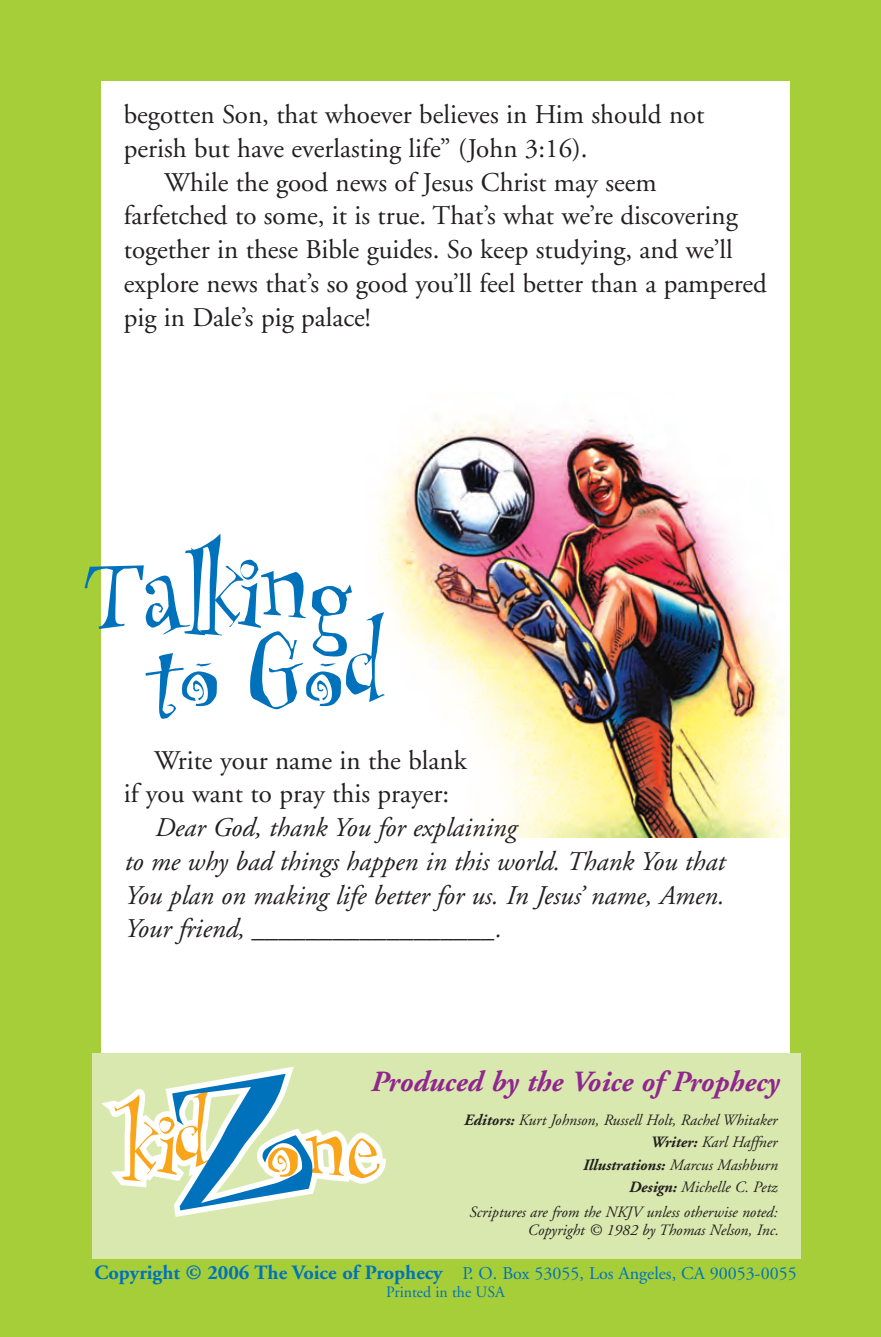
<style>
.page{position:relative;width:881px;height:1337px;background:#fff}
.page>*{position:absolute;margin:0;border:0;box-sizing:border-box;transform-origin:0 0}
.t1{font:90px/83.2px "Uncle Stinky";color:#0072bc}
.t2{font:italic 700 29.25px "Adobe Garamond";color:#90268f}
.t3{font:27px/33.8px "Adobe Garamond";color:#231f20}
.t4{font:italic 27px/33.8px "Adobe Garamond";color:#231f20}
.t5{font:18px "Adobe Garamond";color:#0072bc}
.t6{font:italic 15.75px/22.5px "Adobe Garamond";color:#231f20;text-align:right}
.t7{font:15.75px "Adobe Garamond";color:#0072bc}
.s1{font-weight:700}
.s2{font-weight:700;font-size:20.25px}
</style>
<div class="page">
<div style="left:0;top:0;width:881px;height:1336px;background:#a6ce39"></div>
<div style="left:101px;top:81px;width:689px;height:1154px;background:#fff"></div>
<img style="left:376px;top:415px;width:414px;height:422px">
<div style="left:92px;top:1053px;width:709px;height:205px;background:#d9e8ae"></div>
<svg style="left:101px;top:1066px;width:285px;height:150px"></svg>
<p class="t3" style="left:124px;top:100px;width:582px">begotten Son, that whoever believes in Him should not</p>
<p class="t3" style="left:124px;top:134px;width:465px">perish but have everlasting life” (John 3:16).</p>
<p class="t3" style="left:164px;top:167px;width:494px">While the good news of Jesus Christ may seem</p>
<p class="t3" style="left:124px;top:201px;width:615px">farfetched to some, it is true. That’s what we’re discovering</p>
<p class="t3" style="left:124px;top:235px;width:610px">together in these Bible guides. So keep studying, and we’ll</p>
<p class="t3" style="left:124px;top:269px;width:645px">explore news that’s so good you’ll feel better than a pampered</p>
<p class="t3" style="left:124px;top:302px;width:249px">pig in Dale’s pig palace!</p>
<h1 class="t1" style="left:151px;top:545px;width:231px;text-indent:-68px">Talking to God</h1>
<p class="t3" style="left:124px;top:745px;width:344px;text-indent:30px">Write your name in the blank if you want to pray this prayer:</p>
<p class="t4" style="left:124px;top:813px;width:602px;text-indent:30px">Dear God, thank You for explaining<br>to me why bad things happen in this world. Thank You that You plan on making life better for us. In Jesus’ name, Amen.<br>Your friend, __________________.</p>
<p class="t2" style="left:370px;top:1069px;width:410px">Produced by the Voice of Prophecy</p>
<p class="t6" style="left:463px;top:1109px;width:315px"><span class="s1">Editors:</span> Kurt Johnson, Russell Holt, Rachel Whitaker <span class="s1">Writer:</span> Karl Haffner<br><span class="s1">Illustrations:</span> Marcus Mashburn<br><span class="s1">Design:</span> Michelle C. Petz</p>
<p class="t6" style="left:469px;top:1204px;width:311px;line-height:18px">Scriptures are from the NKJV unless otherwise noted:<br>Copyright © 1982 by Thomas Nelson, Inc.</p>
<p class="t5" style="left:94px;top:1266px;width:704px"><span class="s2">Copyright © 2006 The Voice of Prophecy</span> P. O. Box 53055, Los Angeles, CA 90053-0055</p>
<p class="t7" style="left:386px;top:1286px;width:120px">Printed in the USA</p>
</div>
